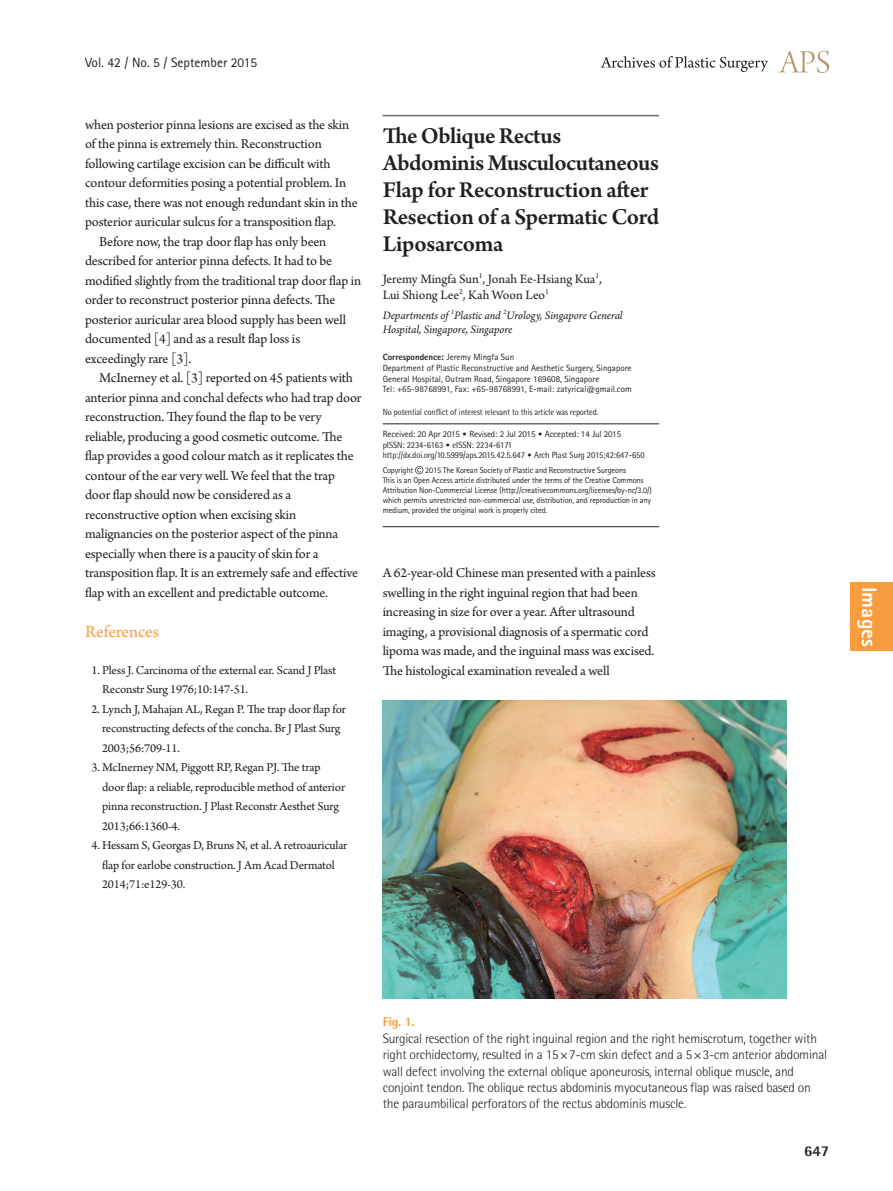
<style>
.page{position:relative;width:893px;height:1191px;background:#fff}
.page>*{position:absolute;margin:0;border:0;box-sizing:border-box;transform-origin:0 0}
.제목{font:600 24px/27px "Arno Pro";letter-spacing:-.015em;color:#231f20}
.논문_분류_옆{font:800 21px "Rotis Sans Serif Std";color:#fff}
.대제목{font:18px "Arno Pro";letter-spacing:-.005em;color:#f89d3d}
.t1{font:800 15px "Rotis Semi Sans Std";color:#231f20}
.본문{font:14.25px/19.5px "Arno Pro";letter-spacing:-.01em;color:#231f20}
.표_그림_설명{font:300 13.5px/16.2px "Rotis Semi Sans Std";letter-spacing:-.015em;color:#231f20}
.저자{font:13.5px/16.5px "Arno Pro";letter-spacing:-.005em;color:#231f20}
.권_호_월{font:13.5px "Rotis Sans Serif Std";color:#231f20}
.참고문헌_1{font:12.75px/19.5px "Arno Pro";letter-spacing:-.01em;color:#231f20}
.표_그림_설명-2{font:800 12.75px "Rotis Semi Sans Std";color:#f89d3d}
.소속{font:italic 12px/14.4px "Arno Pro";letter-spacing:-.005em;color:#231f20}
.교신저자주소{font:9px/10.8px "Rotis Sans Serif Std";color:#231f20}
.t2{font:9px/10.8px "Rotis Semi Sans Std";letter-spacing:-.01em;color:#231f20;scale:.95 1}
.t3{font:9px "Rotis Semi Sans Std";letter-spacing:-.01em;color:#231f20;scale:.9 1}
.교신저자주소-2{font:800 9px "Rotis Sans Serif Std";color:#231f20}
.교신저자{font:8.4px/10.1px "Rotis Sans Serif Std";letter-spacing:-.015em;color:#231f20}
.s1{font-weight:400}
.s2{font-family:"Rotis Sans Serif Std"}
.s3{font-family:"DIN Pro";font-weight:300}
</style>
<div class="page">
<svg style="left:779px;top:51px;width:50px;height:22px"></svg>
<svg style="left:601px;top:56px;width:167px;height:16px"></svg>
<hr style="left:383px;top:423px;width:276px;height:1px;background:#231f20">
<hr style="left:383px;top:526px;width:276px;height:1px;background:#231f20">
<svg style="left:415px;top:466px;width:8px;height:8px"></svg>
<hr style="left:383px;top:115px;width:276px;height:1px;background:#6c6d70">
<img style="left:383px;top:700px;width:404px;height:298px">
<div style="left:850px;top:583px;width:43px;height:68px;background:#f89d3d"></div>
<p class="권_호_월" style="left:85px;top:54px;width:174px">Vol. 42 / No. 5 / September 2015</p>
<p class="본문" style="left:85px;top:115px;width:274px">when posterior pinna lesions are excised as the skin of the pinna is extremely thin. Reconstruction following cartilage excision can be difficult with contour deformities posing a potential problem. In this case, there was not enough redundant skin in the posterior auricular sulcus for a transposition flap.</p>
<p class="본문" style="left:85px;top:232px;width:278px;text-indent:14px">Before now, the trap door flap has only been described for anterior pinna defects. It had to be modified slightly from the traditional trap door flap in order to reconstruct posterior pinna defects. The posterior auricular area blood supply has been well documented [4] and as a result flap loss is exceedingly rare [3].</p>
<p class="본문" style="left:85px;top:369px;width:278px;text-indent:14px">McInerney et al. [3] reported on 45 patients with anterior pinna and conchal defects who had trap door reconstruction. They found the flap to be very reliable, producing a good cosmetic outcome. The flap provides a good colour match as it replicates the contour of the ear very well. We feel that the trap door flap should now be considered as a reconstructive option when excising skin malignancies on the posterior aspect of the pinna especially when there is a paucity of skin for a transposition flap. It is an extremely safe and effective flap with an excellent and predictable outcome.</p>
<p class="대제목" style="left:85px;top:621px;width:75px">References</p>
<p class="참고문헌_1" style="left:102px;top:660px;width:236px;text-indent:-11px">1. Pless J. Carcinoma of the external ear. Scand J Plast<br>Reconstr Surg 1976;10:147-51.</p>
<p class="참고문헌_1" style="left:102px;top:699px;width:245px;text-indent:-11px">2. Lynch J, Mahajan AL, Regan P. The trap door flap for reconstructing defects of the concha. Br J Plast Surg<br>2003;56:709-11.</p>
<p class="참고문헌_1" style="left:102px;top:758px;width:245px;text-indent:-11px">3. McInerney NM, Piggott RP, Regan PJ. The trap door flap: a reliable, reproducible method of anterior pinna reconstruction. J Plast Reconstr Aesthet Surg 2013;66:1360-4.</p>
<p class="참고문헌_1" style="left:102px;top:836px;width:247px;text-indent:-11px">4. Hessam S, Georgas D, Bruns N, et al. A retroauricular flap for earlobe construction. J Am Acad Dermatol<br>2014;71:e129-30.</p>
<p class="제목" style="left:383px;top:124px;width:278px">The Oblique Rectus<br>Abdominis Musculocutaneous<br>Flap for Reconstruction after<br>Resection of a Spermatic Cord<br>Liposarcoma</p>
<p class="저자" style="left:383px;top:271px;width:221px">Jeremy Mingfa Sun<sup>1</sup>, Jonah Ee-Hsiang Kua<sup>1</sup>,<br>Lui Shiong Lee<sup>2</sup>, Kah Woon Leo<sup>1</sup></p>
<p class="소속" style="left:383px;top:309px;width:242px">Departments of <sup>1</sup>Plastic and <sup>2</sup>Urology, Singapore General<br>Hospital, Singapore, Singapore</p>
<p class="교신저자주소-2" style="left:383px;top:351px;width:133px">Correspondence: <span class="s1">Jeremy Mingfa Sun</span></p>
<p class="교신저자주소" style="left:383px;top:362px;width:250px">Department of Plastic Reconstructive and Aesthetic Surgery, Singapore<br>General Hospital, Outram Road, Singapore 169608, Singapore</p>
<p class="교신저자주소" style="left:383px;top:384px;width:250px">Tel: +65-98768991, Fax: +65-98768991, E-mail: zatyrical@gmail.com</p>
<p class="t3" style="left:383px;top:407px;width:241px">No potential conflict of interest relevant to this article was reported.</p>
<p class="t2" style="left:383px;top:428px;width:277px"><span class="s2">Received: 20 Apr 2015</span> <span class="s3">•</span> <span class="s2">Revised: 2 Jul 2015</span> <span class="s3">•</span> <span class="s2">Accepted: 14 Jul 2015 </span>pISSN: 2234-6163 <span class="s3">•</span> eISSN: 2234-6171 http://dx.doi.org/10.5999/aps.2015.42.5.647 <span class="s3">•</span> Arch Plast Surg 2015;42:647-650</p>
<p class="교신저자" style="left:383px;top:465px;width:32px">Copyright</p>
<p class="교신저자" style="left:425px;top:465px;width:202px">2015 The Korean Society of Plastic and Reconstructive Surgeons</p>
<p class="교신저자" style="left:383px;top:475px;width:271px">This is an Open Access article distributed under the terms of the Creative Commons Attribution Non-Commercial License (http://creativecommons.org/licenses/by-nc/3.0/) which permits unrestricted non-commercial use, distribution, and reproduction in any medium, provided the original work is properly cited.</p>
<p class="본문" style="left:383px;top:564px;width:274px">A 62-year-old Chinese man presented with a painless swelling in the right inguinal region that had been increasing in size for over a year. After ultrasound imaging, a provisional diagnosis of a spermatic cord lipoma was made, and the inguinal mass was excised.<br>The histological examination revealed a well</p>
<p class="논문_분류_옆" style="left:882px;top:587px;width:61px;rotate:90deg">Images</p>
<p class="표_그림_설명-2" style="left:383px;top:1014px;width:33px">Fig. 1.</p>
<p class="표_그림_설명" style="left:383px;top:1030px;width:446px">Surgical resection of the right inguinal region and the right hemiscrotum, together with right orchidectomy, resulted in a 15×7-cm skin defect and a 5×3-cm anterior abdominal wall defect involving the external oblique aponeurosis, internal oblique muscle, and conjoint tendon. The oblique rectus abdominis myocutaneous flap was raised based on the paraumbilical perforators of the rectus abdominis muscle.</p>
<p class="t1" style="left:804px;top:1141px;width:27px">647</p>
</div>
